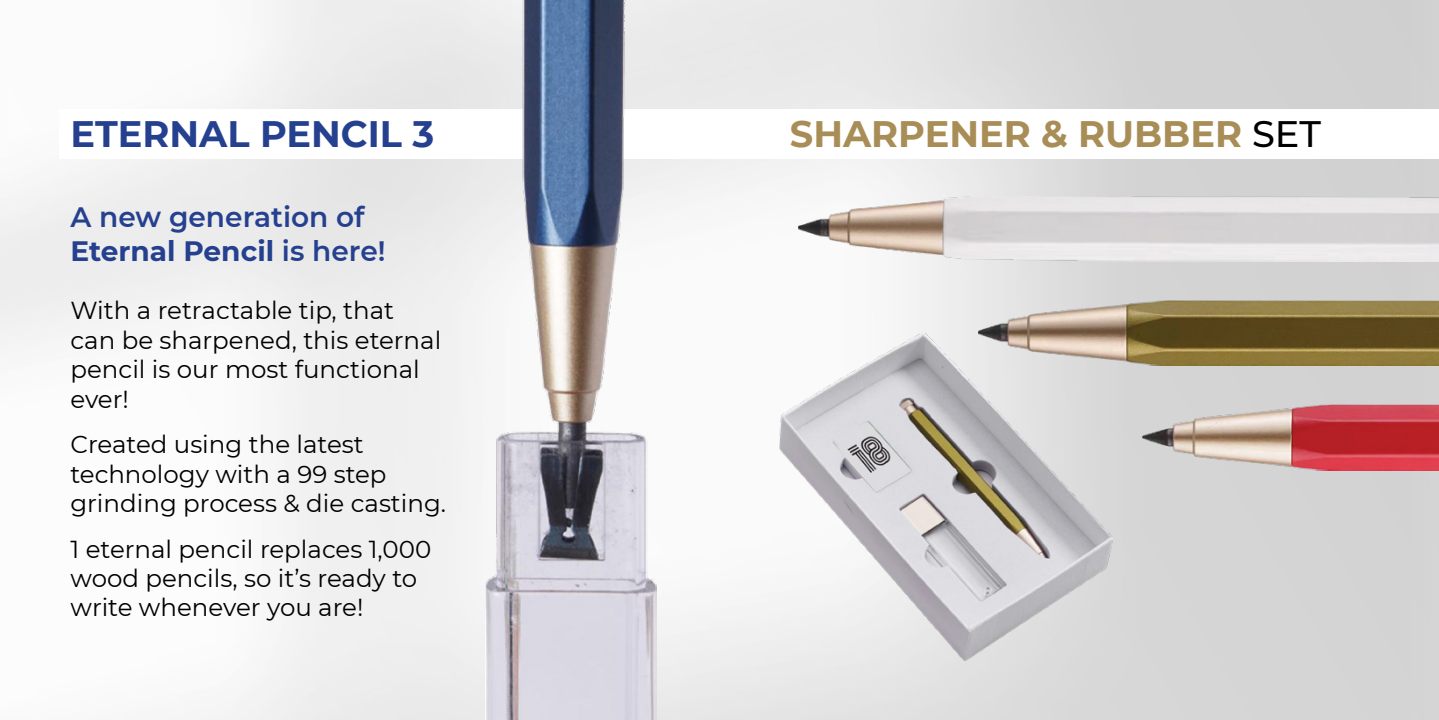
<style>
.page{position:relative;width:1439px;height:720px;background:#fff}
.page>*{position:absolute;margin:0;border:0;box-sizing:border-box;transform-origin:0 0}
.t1{font:700 36.75px "Montserrat";color:#a88d56}
.t2{font:700 36.75px "Montserrat";color:#25408f}
.t3{font:600 28px/33.6px "Montserrat";color:#25408f}
.t4{font:24.5px/29.4px "Montserrat";color:#000}
.s1{font-weight:700}
.s2{font-weight:500;color:#000}
</style>
<div class="page">
<img style="left:0;top:0;width:1439px;height:719px">
<div style="left:60px;top:109px;width:1379px;height:50px;background:#fff"></div>
<img style="left:486px;top:0;width:171px;height:719px">
<img style="left:779px;top:333px;width:333px;height:327px">
<img style="left:799px;top:196px;width:640px;height:65px">
<img style="left:978px;top:300px;width:461px;height:65px">
<img style="left:1142px;top:405px;width:297px;height:65px">
<h1 class="t2" style="left:70px;top:107px;width:365px">ETERNAL PENCIL 3</h1>
<p class="t3" style="left:70px;top:199px;width:317px">A new generation of<br><span class="s1">Eternal Pencil</span> is here!</p>
<p class="t4" style="left:70px;top:295px;width:372px">With a retractable tip, that can be sharpened, this eternal pencil is our most functional ever!</p>
<p class="t4" style="left:70px;top:429px;width:377px">Created using the latest technology with a 99 step grinding process &amp; die casting.</p>
<p class="t4" style="left:70px;top:533px;width:362px">1 eternal pencil replaces 1,000 wood pencils, so it’s ready to write whenever you are!</p>
<h1 class="t1" style="left:790px;top:107px;width:533px">SHARPENER &amp; RUBBER <span class="s2">SET</span></h1>
</div>
